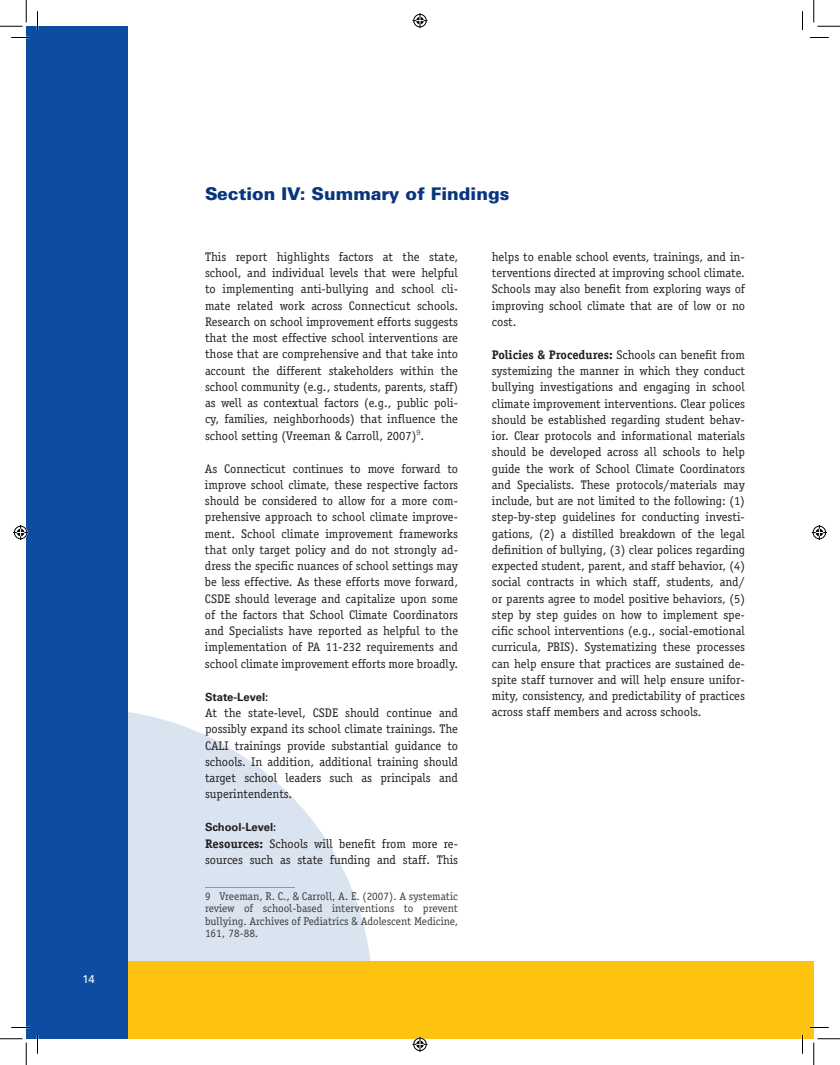
<style>
.page{position:relative;width:840px;height:1065px;background:#fff}
.page>*{position:absolute;margin:0;border:0;box-sizing:border-box;transform-origin:0 0}
.t1{font:900 17.5px "Univers LT Std";color:#08357c}
.t2{font:12.5px/16.2px "Officina Serif";color:#231f20;text-align:justify}
.t3{font:11.25px/12.5px "Officina Serif";color:#3e3e3f;text-align:justify}
.t4{font:700 11.25px "Univers LT Std";color:#231f20}
.t5{font:11.25px "Univers LT Std";color:#fff}
.s1{font-weight:700}
</style>
<div class="page">
<svg style="left:128px;top:712px;width:243px;height:249px;fill:#dae4f0"></svg>
<div style="left:26px;top:961px;width:788px;height:78px;background:#fec210"></div>
<div style="left:26px;top:26px;width:102px;height:1013px;background:#0d4da1"></div>
<hr style="left:205px;top:887px;width:90px;height:1px;background:#939598">
<svg style="left:11px;top:37px;width:19px;height:1px"></svg>
<svg style="left:810px;top:37px;width:19px;height:1px"></svg>
<svg style="left:11px;top:1027px;width:19px;height:1px"></svg>
<svg style="left:810px;top:1027px;width:19px;height:1px"></svg>
<svg style="left:37px;top:11px;width:1px;height:19px"></svg>
<svg style="left:37px;top:1035px;width:1px;height:19px"></svg>
<svg style="left:802px;top:11px;width:1px;height:19px"></svg>
<svg style="left:802px;top:1035px;width:1px;height:19px"></svg>
<svg style="left:0;top:0;width:27px;height:27px"></svg>
<svg style="left:0;top:1039px;width:27px;height:26px"></svg>
<svg style="left:814px;top:0;width:26px;height:27px"></svg>
<svg style="left:814px;top:1039px;width:26px;height:26px"></svg>
<svg style="left:412px;top:13px;width:16px;height:15px"></svg>
<svg style="left:412px;top:1037px;width:16px;height:15px"></svg>
<svg style="left:13px;top:525px;width:15px;height:15px"></svg>
<svg style="left:812px;top:525px;width:15px;height:15px"></svg>
<p class="t5" style="left:82px;top:972px;width:14px">14</p>
<h1 class="t1" style="left:205px;top:182px;width:306px">Section IV: Summary of Findings</h1>
<p class="t2" style="left:205px;top:248px;width:255px">This report highlights factors at the state, school, and individual levels that were helpful to implementing anti-bullying and school cli&shy;mate related work across Connecticut schools.<br>Research on school improvement efforts suggests that the most effective school interventions are those that are comprehensive and that take into account the different stakeholders within the school community (e.g., students, parents, staff) as well as contextual factors (e.g., public poli&shy;cy, families, neighborhoods) that influence the school setting (Vreeman &amp; Carroll, 2007)<sup>9</sup>.</p>
<p class="t2" style="left:205px;top:460px;width:255px">As Connecticut continues to move forward to improve school climate, these respective factors should be considered to allow for a more com&shy;prehensive approach to school climate improve&shy;ment. School climate improvement frameworks that only target policy and do not strongly ad&shy;dress the specific nuances of school settings may be less effective. As these efforts move forward, CSDE should leverage and capitalize upon some of the factors that School Climate Coordinators and Specialists have reported as helpful to the implementation of PA 11-232 requirements and school climate improvement efforts more broadly.</p>
<p class="t4" style="left:205px;top:690px;width:65px">State-Level:</p>
<p class="t2" style="left:205px;top:705px;width:255px">At the state-level, CSDE should continue and possibly expand its school climate trainings. The CALI trainings provide substantial guidance to schools. In addition, additional training should target school leaders such as principals and superintendents.</p>
<p class="t4" style="left:205px;top:821px;width:73px">School-Level:</p>
<p class="t2" style="left:205px;top:835px;width:255px"><span class="s1">Resources:</span> Schools will benefit from more re&shy;sources such as state funding and staff. This</p>
<p class="t3" style="left:205px;top:890px;width:255px">9 Vreeman, R. C., &amp; Carroll, A. E. (2007). A systematic review of school-based interventions to prevent bullying. Archives of Pediatrics &amp; Adolescent Medicine, 161, 78-88.</p>
<p class="t2" style="left:492px;top:248px;width:255px">helps to enable school events, trainings, and in&shy;terventions directed at improving school climate.<br>Schools may also benefit from exploring ways of improving school climate that are of low or no cost.</p>
<p class="t2" style="left:492px;top:347px;width:255px"><span class="s1">Policies &amp; Procedures:</span> Schools can benefit from systemizing the manner in which they conduct bullying investigations and engaging in school climate improvement interventions. Clear polices should be established regarding student behav&shy;ior. Clear protocols and informational materials should be developed across all schools to help guide the work of School Climate Coordinators and Specialists. These protocols/materials may include, but are not limited to the following: (1) step-by-step guidelines for conducting investi&shy;gations, (2) a distilled breakdown of the legal definition of bullying, (3) clear polices regarding expected student, parent, and staff behavior, (4) social contracts in which staff, students, and/ or parents agree to model positive behaviors, (5) step by step guides on how to implement spe&shy;cific school interventions (e.g., social-emotional curricula, PBIS). Systematizing these processes can help ensure that practices are sustained de&shy;spite staff turnover and will help ensure unifor&shy;mity, consistency, and predictability of practices across staff members and across schools.</p>
</div>
